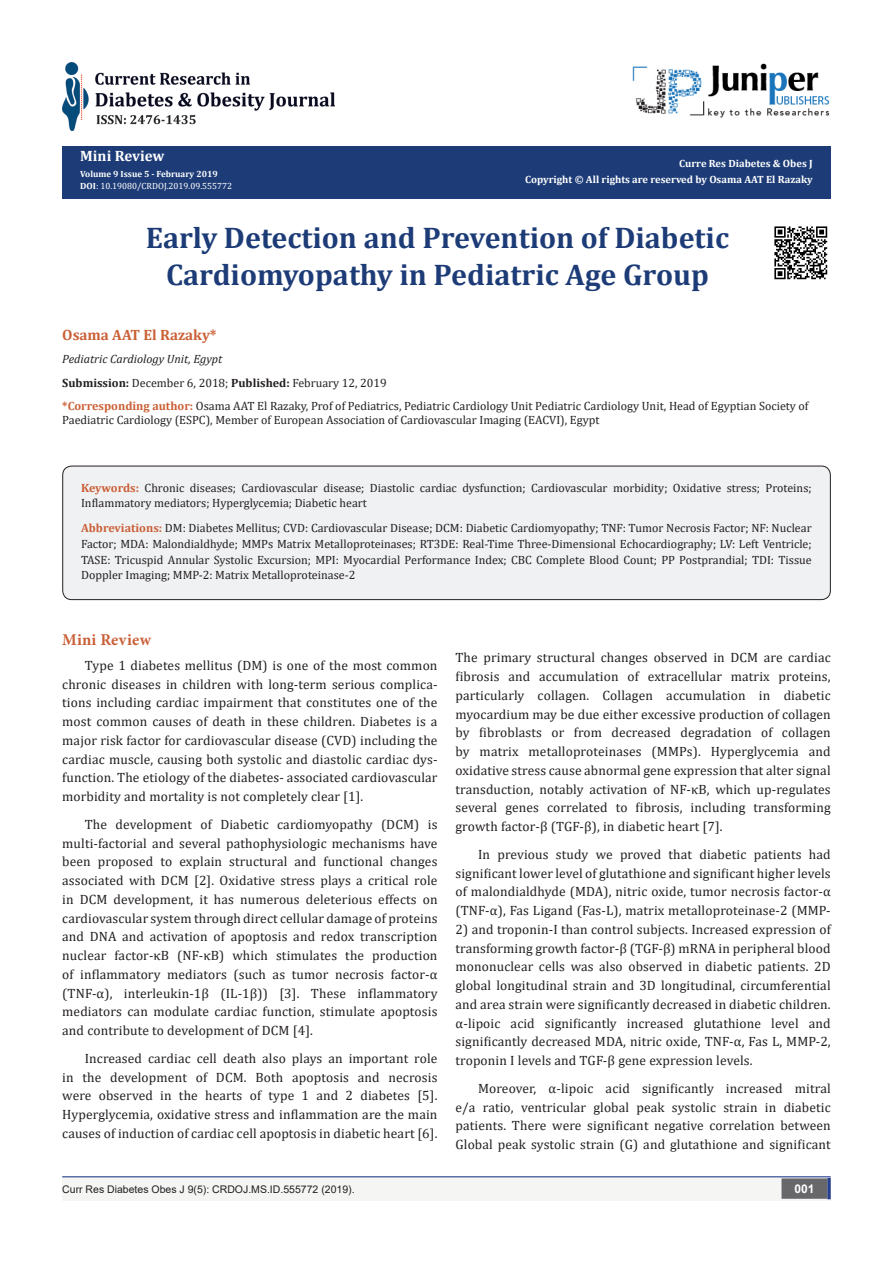
<style>
.page{position:relative;width:893px;height:1263px;background:#fff}
.page>*{position:absolute;margin:0;border:0;box-sizing:border-box;transform-origin:0 0}
.t1{font:700 30px/37.5px "Cambria";color:#1d3c77;text-align:center}
.t2{font:700 16.5px "Minion Pro";letter-spacing:.015em;color:#ca5f37}
.t3{font:700 15px "Cambria";color:#ca6035}
.t4{font:700 15px "Cambria";color:#fff}
.t5{font:13.5px/18.8px "Cambria";letter-spacing:.01em;color:#231f20;text-align:justify}
.t6{font:12px/15.8px "Cambria";color:#231f20}
.t7{font:italic 12px "Cambria";color:#231f20}
.t8{font:700 12px "Arial";color:#fff}
.t9{font:700 10.5px "Cambria";color:#fff}
.t10{font:10.5px "Arial";color:#231f20}
.t11{font:9px "Cambria";color:#fff}
.t12{font:700 9px "Cambria";color:#fff}
.s1{font-weight:700;color:#fffefc}
.s2{font-weight:700}
.s3{font-weight:700;color:#ca6035}
.s4{font-weight:700;color:#ca5f37}
</style>
<div class="page">
<div style="left:62px;top:146px;width:769px;height:52px;background:#1d3c77"></div>
<div style="left:62px;top:1177px;width:494px;height:24px;background:#f5f5f4"></div>
<div style="left:503px;top:1177px;width:328px;height:24px;background:#f5f5f4"></div>
<div style="left:782px;top:1179px;width:45px;height:19px;background:#68676a"></div>
<div style="left:781px;top:1178px;width:46px;height:21px;border:2px solid #68676a"></div>
<svg style="left:827px;top:1178px;width:4px;height:21px"></svg>
<hr style="left:62px;top:1176px;width:769px;height:1px;background:#253f8e">
<img style="left:633px;top:63px;width:197px;height:55px">
<img style="left:62px;top:62px;width:273px;height:69px">
<div style="left:63px;top:466px;width:767px;height:134px;background:#f0f1f2;border-radius:9px"></div>
<div style="left:62px;top:466px;width:769px;height:134px;border:1px solid #231f20;border-radius:9px"></div>
<img style="left:774px;top:226px;width:54px;height:54px">
<p class="t4" style="left:80px;top:145px;width:86px">Mini Review</p>
<p class="t12" style="left:80px;top:167px;width:139px">Volume 9 Issue 5 - February 2019</p>
<p class="t11" style="left:80px;top:180px;width:153px"><span class="s1">DOI</span>: 10.19080/CRDOJ.2019.09.555772</p>
<p class="t9" style="left:679px;top:156px;width:135px">Curre Res Diabetes &amp; Obes J</p>
<p class="t9" style="left:525px;top:172px;width:289px">Copyright © All rights are reserved by Osama AAT El Razaky</p>
<p class="t1" style="left:146px;top:218px;width:585px">Early Detection and Prevention of Diabetic<br>Cardiomyopathy in Pediatric Age Group</p>
<p class="t3" style="left:62px;top:324px;width:156px">Osama AAT El Razaky*</p>
<p class="t7" style="left:62px;top:351px;width:162px">Pediatric Cardiology Unit, Egypt</p>
<p class="t6" style="left:62px;top:375px;width:326px"><span class="s2">Submission:</span> December 6, 2018; <span class="s2">Published:</span> February 12, 2019</p>
<p class="t6" style="left:62px;top:399px;width:748px;line-height:14.4px"><span class="s3">*Corresponding author:</span> Osama AAT El Razaky, Prof of Pediatrics, Pediatric Cardiology Unit Pediatric Cardiology Unit, Head of Egyptian Society of<br>Paediatric Cardiology (ESPC), Member of European Association of Cardiovascular Imaging (EACVI), Egypt</p>
<p class="t6" style="left:81px;top:479px;width:732px"><span class="s4">Keywords:</span> Chronic diseases; Cardiovascular disease; Diastolic cardiac dysfunction; Cardiovascular morbidity; Oxidative stress; Proteins;<br>Inflammatory mediators; Hyperglycemia; Diabetic heart</p>
<p class="t6" style="left:81px;top:520px;width:732px;text-align:justify"><span class="s4">Abbreviations:</span> DM: Diabetes Mellitus; CVD: Cardiovascular Disease; DCM: Diabetic Cardiomyopathy; TNF: Tumor Necrosis Factor; NF: Nuclear Factor; MDA: Malondialdhyde; MMPs Matrix Metalloproteinases; RT3DE: Real-Time Three-Dimensional Echocardiography; LV: Left Ventricle; TASE: Tricuspid Annular Systolic Excursion; MPI: Myocardial Performance Index; CBC Complete Blood Count; PP Postprandial; TDI: Tissue Doppler Imaging; MMP-2: Matrix Metalloproteinase-2</p>
<p class="t2" style="left:62px;top:628px;width:90px">Mini Review</p>
<p class="t5" style="left:62px;top:656px;width:377px;text-indent:22px">Type 1 diabetes mellitus (DM) is one of the most common chronic diseases in children with long-term serious complica&shy;tions including cardiac impairment that constitutes one of the most common causes of death in these children. Diabetes is a major risk factor for cardiovascular disease (CVD) including the cardiac muscle, causing both systolic and diastolic cardiac dys&shy;function. The etiology of the diabetes- associated cardiovascular morbidity and mortality is not completely clear [1].</p>
<p class="t5" style="left:62px;top:815px;width:377px;text-indent:22px">The development of Diabetic cardiomyopathy (DCM) is multi-factorial and several pathophysiologic mechanisms have been proposed to explain structural and functional changes associated with DCM [2]. Oxidative stress plays a critical role in DCM development, it has numerous deleterious effects on cardiovascular system through direct cellular damage of proteins and DNA and activation of apoptosis and redox transcription nuclear factor-κB (NF-κB) which stimulates the production of inflammatory mediators (such as tumor necrosis factor-α (TNF-α), interleukin-1β (IL-1β)) [3]. These inflammatory mediators can modulate cardiac function, stimulate apoptosis and contribute to development of DCM [4].</p>
<p class="t5" style="left:62px;top:1049px;width:377px;text-indent:22px">Increased cardiac cell death also plays an important role in the development of DCM. Both apoptosis and necrosis were observed in the hearts of type 1 and 2 diabetes [5].<br>Hyperglycemia, oxidative stress and inflammation are the main causes of induction of cardiac cell apoptosis in diabetic heart [6].</p>
<p class="t5" style="left:455px;top:648px;width:377px">The primary structural changes observed in DCM are cardiac fibrosis and accumulation of extracellular matrix proteins, particularly collagen. Collagen accumulation in diabetic myocardium may be due either excessive production of collagen by fibroblasts or from decreased degradation of collagen by matrix metalloproteinases (MMPs). Hyperglycemia and oxidative stress cause abnormal gene expression that alter signal transduction, notably activation of NF-κB, which up-regulates several genes correlated to fibrosis, including transforming growth factor-β (TGF-β), in diabetic heart [7].</p>
<p class="t5" style="left:455px;top:845px;width:377px;text-indent:22px">In previous study we proved that diabetic patients had significant lower level of glutathione and significant higher levels of malondialdhyde (MDA), nitric oxide, tumor necrosis factor-α (TNF-α), Fas Ligand (Fas-L), matrix metalloproteinase-2 (MMP-</p>
<p class="t5" style="left:455px;top:920px;width:377px">2) and troponin-I than control subjects. Increased expression of transforming growth factor-β (TGF-β) mRNA in peripheral blood mononuclear cells was also observed in diabetic patients. 2D global longitudinal strain and 3D longitudinal, circumferential and area strain were significantly decreased in diabetic children. α-lipoic acid significantly increased glutathione level and significantly decreased MDA, nitric oxide, TNF-α, Fas L, MMP-2, troponin I levels and TGF-β gene expression levels.</p>
<p class="t5" style="left:455px;top:1079px;width:377px;text-indent:22px">Moreover, α-lipoic acid significantly increased mitral e/a ratio, ventricular global peak systolic strain in diabetic patients. There were significant negative correlation between Global peak systolic strain (G) and glutathione and significant</p>
<p class="t10" style="left:62px;top:1182px;width:294px">Curr Res Diabetes Obes J 9(5): CRDOJ.MS.ID.555772 (2019).</p>
<p class="t8" style="left:794px;top:1180px;width:22px">001</p>
</div>
